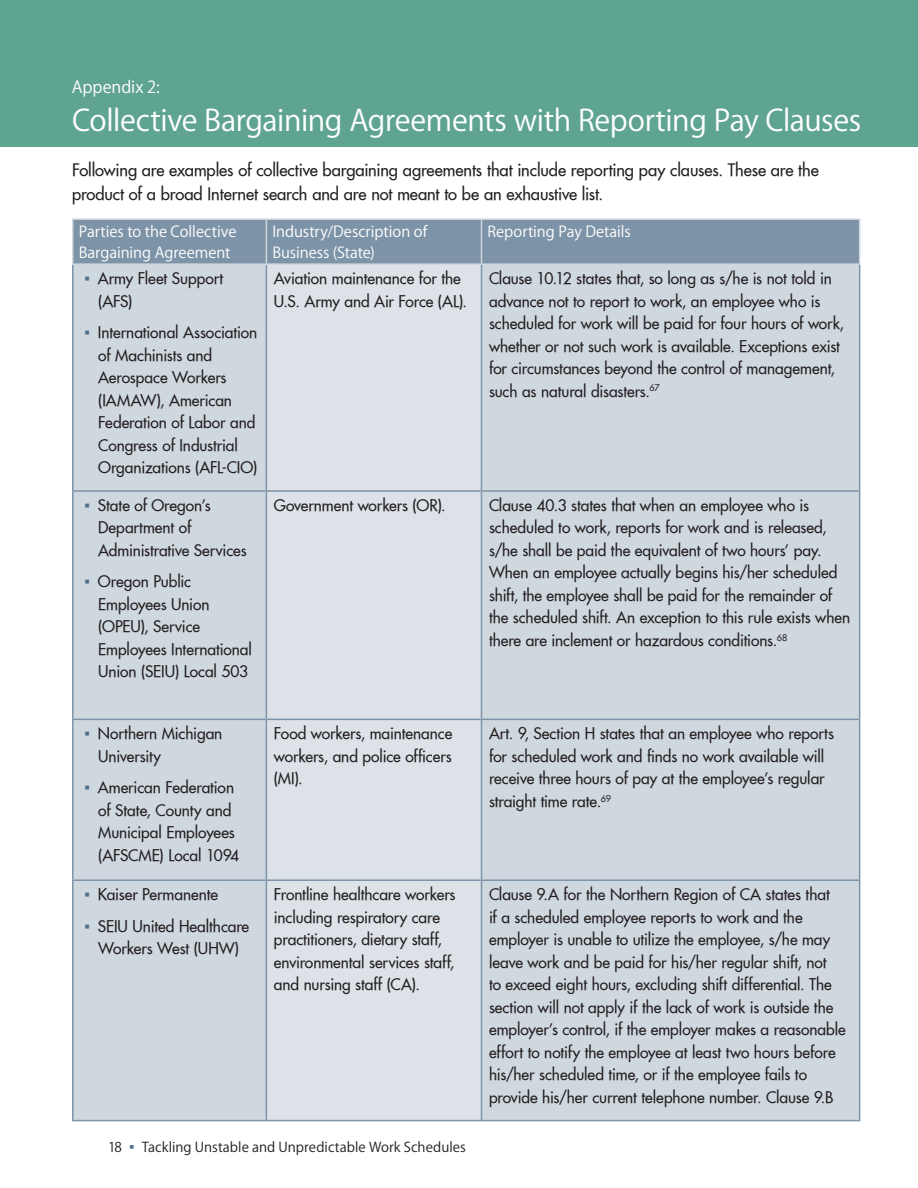
<style>
.page{position:relative;width:918px;height:1188px;background:#fff}
.page>*{position:absolute;margin:0;border:0;box-sizing:border-box;transform-origin:0 0}
.heading{font:29.25px "Koz Go Pr 6 N";letter-spacing:-.015em;color:#fff}
.body{font:16.5px/24px "Futura Extended";letter-spacing:-.005em;color:#231f20}
.heading-2{font:16.5px "Koz Go Pr 6 N";color:#fff}
.table_body{font:15.6px/22.5px "Futura Extended";letter-spacing:-.005em;color:#231f20}
.table_body_bullets{font:15.6px/22.5px "Futura Extended";letter-spacing:-.005em;color:#231f20}
.table_heading{font:15px/21px "Koz Go Pr 6 N";letter-spacing:-.005em;color:#fff}
.t1{font:13.5px "Koz Go Pr 6 N";letter-spacing:.005em;color:#231f20}
.s1{font-family:"Koz Go Pr 6 N";font-weight:300;font-size:14.25px;color:#526f8a}
.s2{font-weight:300;color:#526f8a}
</style>
<div class="page">
<div style="left:0;top:0;width:918px;height:147px;background:#5fa491"></div>
<div style="left:74px;top:220px;width:785px;height:43px;background:#7d93a7"></div>
<div style="left:74px;top:265px;width:785px;height:855px;background:#d0d8df"></div>
<div style="left:267px;top:265px;width:214px;height:855px;background:#dce2e8"></div>
<hr style="left:72px;top:218px;width:194px;height:2px;background:#d0d8df">
<hr style="left:72px;top:220px;width:2px;height:43px;background:#d0d8df">
<hr style="left:72px;top:263px;width:194px;height:2px;background:#d0d8df">
<hr style="left:266px;top:218px;width:216px;height:2px;background:#d0d8df">
<hr style="left:266px;top:220px;width:1px;height:43px;background:#d0d8df">
<hr style="left:482px;top:218px;width:378px;height:2px;background:#d0d8df">
<hr style="left:481px;top:220px;width:1px;height:43px;background:#d0d8df">
<hr style="left:859px;top:220px;width:1px;height:43px;background:#d0d8df">
<hr style="left:266px;top:263px;width:216px;height:2px;background:#d0d8df">
<hr style="left:482px;top:263px;width:378px;height:2px;background:#d0d8df">
<hr style="left:72px;top:265px;width:2px;height:225px;background:#7d93a7">
<hr style="left:266px;top:265px;width:1px;height:225px;background:#7d93a7">
<hr style="left:481px;top:265px;width:1px;height:225px;background:#7d93a7">
<hr style="left:859px;top:265px;width:1px;height:225px;background:#7d93a7">
<hr style="left:72px;top:490px;width:194px;height:2px;background:#7d93a7">
<hr style="left:72px;top:492px;width:2px;height:227px;background:#7d93a7">
<hr style="left:266px;top:490px;width:216px;height:2px;background:#7d93a7">
<hr style="left:266px;top:492px;width:1px;height:227px;background:#7d93a7">
<hr style="left:482px;top:490px;width:378px;height:2px;background:#7d93a7">
<hr style="left:481px;top:492px;width:1px;height:227px;background:#7d93a7">
<hr style="left:859px;top:492px;width:1px;height:227px;background:#7d93a7">
<hr style="left:72px;top:719px;width:194px;height:1px;background:#7d93a7">
<hr style="left:72px;top:720px;width:2px;height:159px;background:#7d93a7">
<hr style="left:266px;top:719px;width:216px;height:1px;background:#7d93a7">
<hr style="left:266px;top:720px;width:1px;height:159px;background:#7d93a7">
<hr style="left:482px;top:719px;width:378px;height:1px;background:#7d93a7">
<hr style="left:481px;top:720px;width:1px;height:159px;background:#7d93a7">
<hr style="left:859px;top:720px;width:1px;height:159px;background:#7d93a7">
<hr style="left:72px;top:879px;width:194px;height:2px;background:#7d93a7">
<hr style="left:72px;top:881px;width:2px;height:239px;background:#7d93a7">
<hr style="left:266px;top:879px;width:216px;height:2px;background:#7d93a7">
<hr style="left:266px;top:881px;width:1px;height:239px;background:#7d93a7">
<hr style="left:482px;top:879px;width:378px;height:2px;background:#7d93a7">
<hr style="left:481px;top:881px;width:1px;height:239px;background:#7d93a7">
<hr style="left:859px;top:881px;width:1px;height:239px;background:#7d93a7">
<hr style="left:72px;top:1120px;width:194px;height:1px;background:#7d93a7">
<hr style="left:266px;top:1120px;width:216px;height:1px;background:#7d93a7">
<hr style="left:482px;top:1120px;width:378px;height:1px;background:#7d93a7">
<p class="heading-2" style="left:72px;top:78px;width:89px">Appendix 2:</p>
<p class="heading" style="left:72px;top:103px;width:791px">Collective Bargaining Agreements with Reporting Pay Clauses</p>
<p class="body" style="left:72px;top:158px;width:748px">Following are examples of collective bargaining agreements that include reporting pay clauses. These are the product of a broad Internet search and are not meant to be an exhaustive list.</p>
<p class="table_heading" style="left:79px;top:221px;width:159px">Parties to the Collective<br>Bargaining Agreement</p>
<p class="table_heading" style="left:272px;top:221px;width:156px">Industry/Description of<br>Business (State)</p>
<p class="table_heading" style="left:488px;top:221px;width:145px">Reporting Pay Details</p>
<p class="table_body_bullets" style="left:98px;top:267px;width:126px;text-indent:-18px"><span class="s1">▪</span> Army Fleet Support (AFS)</p>
<p class="table_body_bullets" style="left:98px;top:321px;width:161px;text-indent:-18px"><span class="s1">▪</span> International Association of Machinists and<br>Aerospace Workers (IAMAW), American<br>Federation of Labor and<br>Congress of Industrial<br>Organizations (AFL-CIO)</p>
<p class="table_body" style="left:274px;top:267px;width:195px">Aviation maintenance for the<br>U.S. Army and Air Force (AL).</p>
<p class="table_body" style="left:489px;top:267px;width:357px">Clause 10.12 states that, so long as s/he is not told in advance not to report to work, an employee who is scheduled for work will be paid for four hours of work, whether or not such work is available. Exceptions exist for circumstances beyond the control of management, such as natural disasters.<sup>67</sup></p>
<p class="table_body_bullets" style="left:98px;top:494px;width:150px;text-indent:-18px"><span class="s1">▪</span> State of Oregon’s<br>Department of<br>Administrative Services</p>
<p class="table_body_bullets" style="left:98px;top:570px;width:155px;text-indent:-18px"><span class="s1">▪</span> Oregon Public<br>Employees Union (OPEU), Service<br>Employees International<br>Union (SEIU) Local 503</p>
<p class="table_body_bullets" style="left:98px;top:722px;width:126px;text-indent:-18px"><span class="s1">▪</span> Northern Michigan<br>University</p>
<p class="table_body_bullets" style="left:98px;top:776px;width:143px;text-indent:-18px"><span class="s1">▪</span> American Federation of State, County and<br>Municipal Employees (AFSCME) Local 1094</p>
<p class="table_body_bullets" style="left:80px;top:883px;width:139px"><span class="s1">▪</span> Kaiser Permanente</p>
<p class="table_body_bullets" style="left:80px;top:914px;width:170px;text-align:center"><span class="s1">▪</span> SEIU United Healthcare<br>Workers West (UHW)</p>
<p class="table_body" style="left:274px;top:494px;width:173px">Government workers (OR).</p>
<p class="table_body" style="left:489px;top:494px;width:363px">Clause 40.3 states that when an employee who is scheduled to work, reports for work and is released, s/he shall be paid the equivalent of two hours’ pay.<br>When an employee actually begins his/her scheduled shift, the employee shall be paid for the remainder of the scheduled shift. An exception to this rule exists when there are inclement or hazardous conditions.<sup>68</sup></p>
<p class="table_body" style="left:274px;top:722px;width:180px;text-align:justify">Food workers, maintenance workers, and police officers (MI).</p>
<p class="table_body" style="left:489px;top:722px;width:347px">Art. 9, Section H states that an employee who reports for scheduled work and finds no work available will receive three hours of pay at the employee’s regular straight time rate.<sup>69</sup></p>
<p class="table_body" style="left:274px;top:883px;width:183px">Frontline healthcare workers including respiratory care practitioners, dietary staff, environmental services staff, and nursing staff (CA).</p>
<p class="table_body" style="left:489px;top:883px;width:358px">Clause 9.A for the Northern Region of CA states that<br>if a scheduled employee reports to work and the employer is unable to utilize the employee, s/he may leave work and be paid for his/her regular shift, not<br>to exceed eight hours, excluding shift differential. The section will not apply if the lack of work is outside the employer’s control, if the employer makes a reasonable effort to notify the employee at least two hours before his/her scheduled time, or if the employee fails to provide his/her current telephone number. Clause 9.B</p>
<p class="t1" style="left:108px;top:1139px;width:359px">18 <span class="s2">▪</span> Tackling Unstable and Unpredictable Work Schedules</p>
</div>
